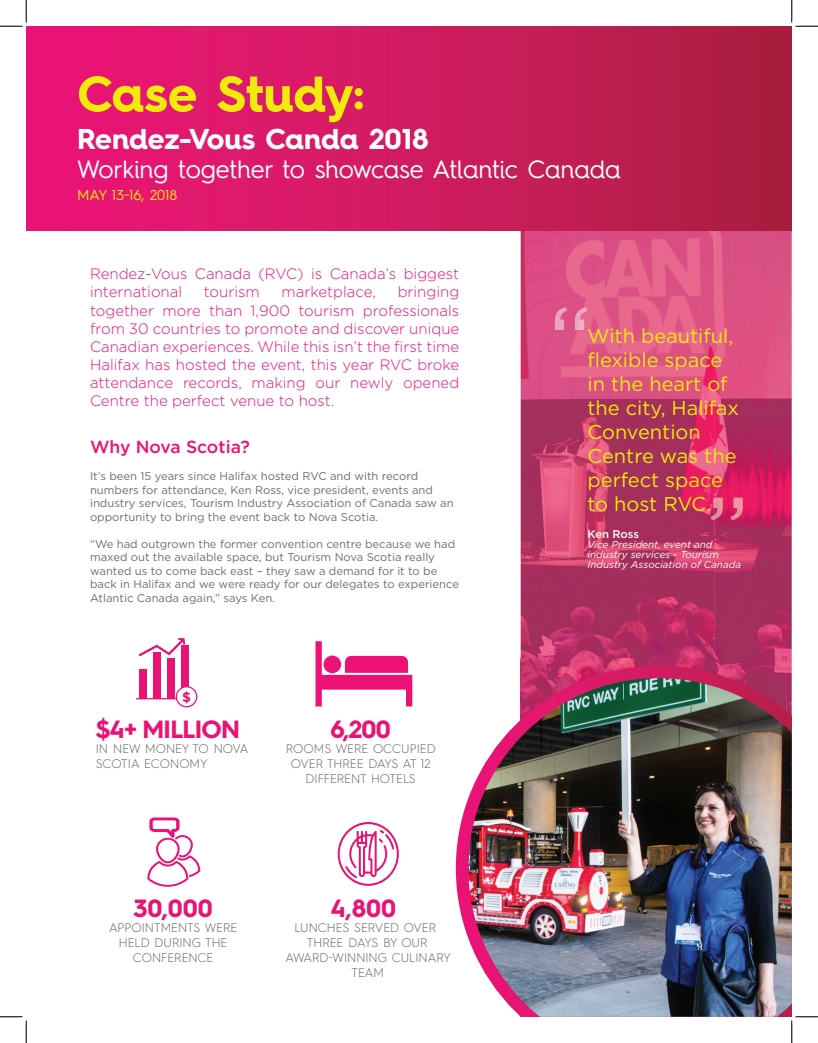
<style>
.page{position:relative;width:818px;height:1043px;background:#fff}
.page>*{position:absolute;margin:0;border:0;box-sizing:border-box;transform-origin:0 0}
.t1{font:700 50px "Hurme Geometric Sans 4";color:#f2ea0c}
.t2{font:700 28.75px "Hurme Geometric Sans 4";letter-spacing:-.005em;color:#fff}
.t3{font:25px "Hurme Geometric Sans 4";letter-spacing:-.005em;color:#fff}
.t4{font:700 25px "Hurme Geometric Sans 4";letter-spacing:-.03em;color:#ea1275}
.t5{font:20px/24px "Gotham";color:#f2ea0c}
.t6{font:500 17.5px "Gotham";letter-spacing:-.005em;color:#ea1275}
.t7{font:300 15px/18px "Gotham";color:#ea1275}
.t8{font:14.38px "Hurme Geometric Sans 4";color:#f2ea0c}
.t9{font:700 13.75px "Gotham";color:#ea1275}
.t10{font:300 12.5px/15px "Hurme Geometric Sans 4";color:#66676a;text-align:center}
.t11{font:11.25px/13.5px "Gotham";color:#6c6d70}
.t12{font:500 11.25px "Gotham";letter-spacing:-.01em;color:#fff}
.t13{font:italic 10px/10px "Gotham";color:#fff}
</style>
<div class="page">
<img style="left:520px;top:231px;width:271px;height:434px">
<img style="left:588px;top:497px;width:121px;height:14px">
<div style="left:26px;top:26px;width:765px;height:205px;background:linear-gradient(to right,#f1157b,#ab2041)"></div>
<img style="left:456px;top:665px;width:335px;height:351px">
<img style="left:555px;top:307px;width:32px;height:23px">
<img style="left:710px;top:497px;width:32px;height:23px">
<div style="left:139px;top:669px;width:8px;height:29px;background:#ea1275"></div>
<div style="left:167px;top:658px;width:7px;height:40px;background:#ea1275"></div>
<div style="left:153px;top:652px;width:7px;height:46px;background:#ea1275"></div>
<div style="left:181px;top:645px;width:7px;height:53px;background:#ea1275"></div>
<svg style="left:138px;top:638px;width:47px;height:19px"></svg>
<hr style="left:136px;top:698px;width:52px;height:1px;background:#ea1275">
<div style="left:176px;top:686px;width:21px;height:20px;background:#fff;border-radius:50%"></div>
<div style="left:176px;top:686px;width:21px;height:21px;border:1px solid #ea1275;border-radius:50%"></div>
<svg style="left:147px;top:817px;width:53px;height:69px"></svg>
<svg style="left:337px;top:822px;width:62px;height:63px"></svg>
<svg style="left:315px;top:641px;width:97px;height:65px"></svg>
<div style="left:323px;top:655px;width:18px;height:18px;background:#eb1175;border-radius:50%"></div>
<svg style="left:0;top:0;width:27px;height:27px"></svg>
<svg style="left:0;top:1016px;width:27px;height:26px"></svg>
<svg style="left:790px;top:0;width:28px;height:27px"></svg>
<svg style="left:790px;top:1015px;width:28px;height:27px"></svg>
<h1 class="t1" style="left:77px;top:59px;width:289px">Case Study:</h1>
<h2 class="t2" style="left:77px;top:119px;width:353px">Rendez-Vous Canda 2018</h2>
<h3 class="t3" style="left:77px;top:151px;width:545px">Working together to showcase Atlantic Canada</h3>
<p class="t8" style="left:77px;top:185px;width:102px">MAY 13-16, 2018</p>
<h3 class="t7" style="left:90px;top:265px;width:371px">Rendez-Vous Canada (RVC) is Canada’s biggest international</h3>
<p class="t7" style="left:90px;top:283px;width:371px;text-align:justify;text-indent:307px">bringing together more than 1,900 tourism professionals from 30 countries to promote and discover unique Canadian experiences. While this isn’t the first time Halifax has hosted the event, this year RVC broke attendance records, making our newly opened Centre the perfect venue to host.</p>
<h3 class="t6" style="left:90px;top:435px;width:161px">Why Nova Scotia?</h3>
<p class="t11" style="left:90px;top:469px;width:365px">It’s been 15 years since Halifax hosted RVC and with record numbers for attendance, Ken Ross, vice president, events and industry services, Tourism Industry Association of Canada saw an opportunity to bring the event back to Nova Scotia.</p>
<p class="t11" style="left:90px;top:536px;width:370px">“We had outgrown the former convention centre because we had maxed out the available space, but Tourism Nova Scotia really wanted us to come back east – they saw a demand for it to be back in Halifax and we were ready for our delegates to experience Atlantic Canada again,” says Ken.</p>
<h3 class="t7" style="left:204px;top:283px;width:58px">tourism</h3>
<h3 class="t7" style="left:281px;top:283px;width:96px">marketplace,</h3>
<p class="t9" style="left:182px;top:687px;width:10px">$</p>
<h3 class="t4" style="left:96px;top:711px;width:146px">$4+ MILLION</h3>
<p class="t10" style="left:96px;top:740px;width:154px;text-align:left">IN NEW MONEY TO NOVA<br>SCOTIA ECONOMY</p>
<h3 class="t4" style="left:330px;top:712px;width:62px">6,200</h3>
<p class="t10" style="left:286px;top:741px;width:151px">ROOMS WERE OCCUPIED<br>OVER THREE DAYS AT 12<br>DIFFERENT HOTELS</p>
<h3 class="t4" style="left:133px;top:890px;width:81px">30,000</h3>
<p class="t10" style="left:109px;top:920px;width:130px">APPOINTMENTS WERE<br>HELD DURING THE<br>CONFERENCE</p>
<h3 class="t4" style="left:330px;top:890px;width:67px">4,800</h3>
<p class="t10" style="left:285px;top:920px;width:167px">LUNCHES SERVED OVER<br>THREE DAYS BY OUR<br>AWARD-WINNING CULINARY<br>TEAM</p>
<h3 class="t5" style="left:587px;top:324px;width:153px">With beautiful, flexible space in the heart of the city, Halifax<br>Convention<br>Centre was the perfect space to host RVC.</h3>
<p class="t12" style="left:587px;top:527px;width:53px">Ken Ross</p>
<p class="t13" style="left:587px;top:539px;width:155px">Vice President, event and industry services - Tourism<br>Industry Association of Canada</p>
</div>
